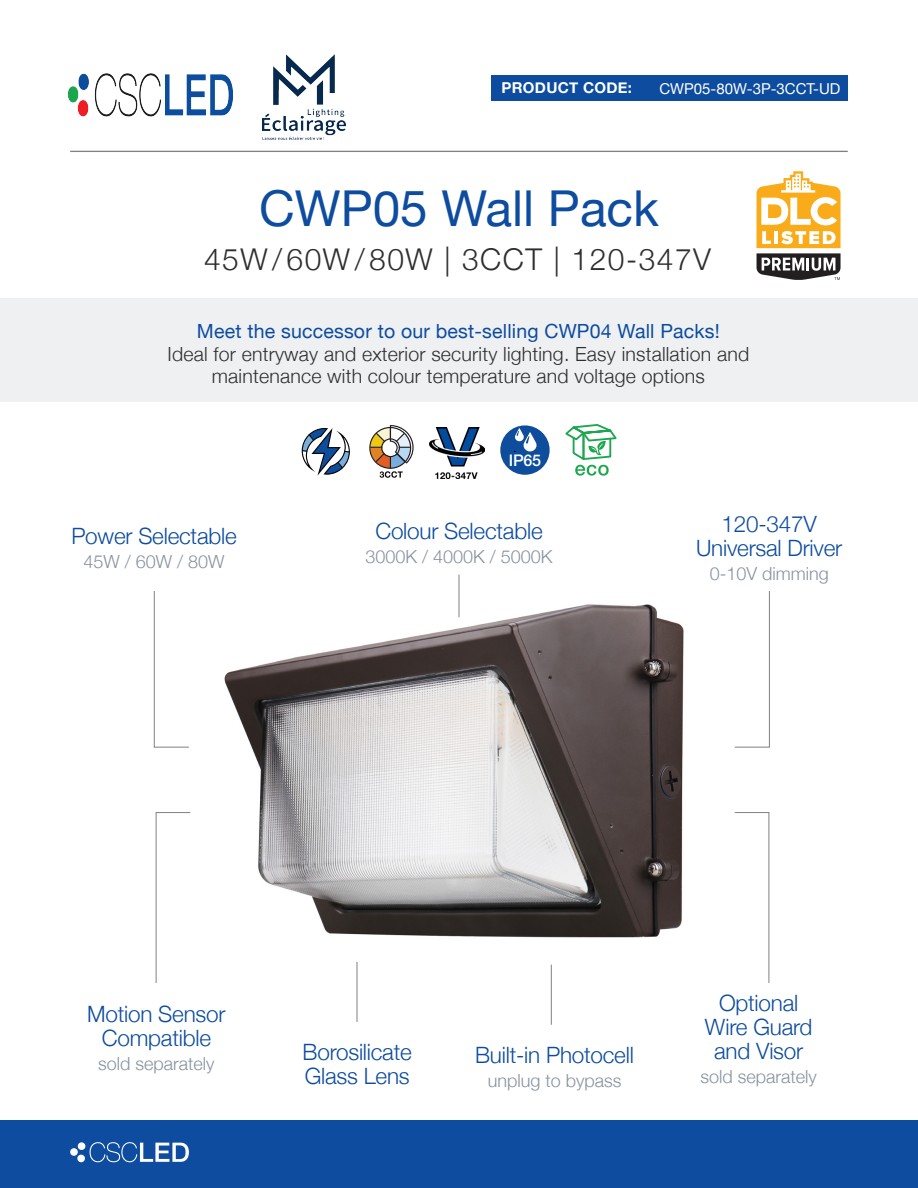
<style>
.page{position:relative;width:918px;height:1188px;background:#fff}
.page>*{position:absolute;margin:0;border:0;box-sizing:border-box;transform-origin:0 0}
.t1{font:49.5px "Helvetica Neue";color:#0d4c9f}
.t2{font:300 30px "Helvetica Neue";letter-spacing:.05em;color:#2e2f2e}
.t3{font:300 22.5px/24px "Helvetica Neue";letter-spacing:-.01em;color:#0d4c9f;text-align:center}
.t4{font:300 19.5px/22.5px "Helvetica Neue";letter-spacing:.01em;color:#2e2f2e;text-align:center}
.t5{font:300 18px "Helvetica Neue";color:#8891a0}
.t6{font:500 16.05px "Helvetica Neue";color:#fff}
.t7{font:15px "Helvetica Neue";color:#fff}
.t8{font:700 15px "Helvetica Neue";letter-spacing:.02em;color:#fff}
.s1{font-weight:400;color:#0d4c9f}
</style>
<div class="page">
<img style="left:224px;top:597px;width:460px;height:341px">
<div style="left:0;top:1120px;width:918px;height:68px;background:#0d4c9f"></div>
<svg style="left:90px;top:1142px;width:99px;height:20px"></svg>
<div style="left:78px;top:1142px;width:7px;height:8px;background:#fff;border-radius:4px"></div>
<div style="left:77px;top:1155px;width:8px;height:7px;background:#fff;border-radius:4px"></div>
<div style="left:70px;top:1148px;width:8px;height:8px;background:#fff;border-radius:4px"></div>
<img style="left:68px;top:73px;width:165px;height:44px">
<div style="left:491px;top:75px;width:357px;height:26px;background:#0d4c9f"></div>
<hr style="left:70px;top:151px;width:778px;height:1px;background:#818183">
<div style="left:0;top:298px;width:918px;height:104px;background:#eff0f2"></div>
<svg style="left:369px;top:425px;width:45px;height:53px"></svg>
<svg style="left:302px;top:428px;width:48px;height:48px"></svg>
<svg style="left:565px;top:424px;width:51px;height:52px"></svg>
<div style="left:500px;top:425px;width:50px;height:50px;background:#0d4d9c;border-radius:50%"></div>
<svg style="left:514px;top:428px;width:23px;height:24px"></svg>
<img style="left:430px;top:427px;width:54px;height:51px">
<svg style="left:154px;top:591px;width:35px;height:157px"></svg>
<hr style="left:459px;top:575px;width:1px;height:42px;background:#818183">
<svg style="left:156px;top:812px;width:35px;height:171px"></svg>
<svg style="left:734px;top:812px;width:35px;height:171px"></svg>
<svg style="left:734px;top:591px;width:36px;height:157px"></svg>
<hr style="left:357px;top:962px;width:1px;height:60px;background:#818183">
<hr style="left:551px;top:965px;width:1px;height:60px;background:#818183">
<svg style="left:757px;top:171px;width:84px;height:109px"></svg>
<img style="left:262px;top:55px;width:83px;height:85px">
<p class="t8" style="left:502px;top:76px;width:132px">PRODUCT CODE:</p>
<p class="t7" style="left:659px;top:77px;width:183px">CWP05-80W-3P-3CCT-UD</p>
<p class="t1" style="left:259px;top:172px;width:401px">CWP05 Wall Pack</p>
<p class="t2" style="left:204px;top:235px;width:508px">45W/60W/80W | 3CCT | 120-347V</p>
<p class="t4" style="left:168px;top:319px;width:583px"><span class="s1">Meet the successor to our best-selling CWP04 Wall Packs!<br></span>Ideal for entryway and exterior security lighting. Easy installation and maintenance with colour temperature and voltage options</p>
<p class="t3" style="left:71px;top:523px;width:167px">Power Selectable</p>
<p class="t5" style="left:84px;top:548px;width:143px">45W / 60W / 80W</p>
<p class="t6" style="left:509px;top:448px;width:34px">IP65</p>
<p class="t3" style="left:375px;top:518px;width:169px">Colour Selectable</p>
<p class="t5" style="left:365px;top:542px;width:189px">3000K / 4000K / 5000K</p>
<p class="t3" style="left:696px;top:510px;width:148px">120-347V<br>Universal Driver</p>
<p class="t5" style="left:710px;top:559px;width:121px">0-10V dimming</p>
<p class="t3" style="left:87px;top:1000px;width:140px">Motion Sensor<br>Compatible</p>
<p class="t5" style="left:98px;top:1049px;width:118px">sold separately</p>
<p class="t3" style="left:303px;top:1038px;width:111px;text-align:left">Borosilicate<br>Glass Lens</p>
<p class="t3" style="left:475px;top:1041px;width:160px">Built-in Photocell</p>
<p class="t5" style="left:488px;top:1066px;width:135px">unplug to bypass</p>
<p class="t3" style="left:705px;top:990px;width:109px">Optional<br>Wire Guard and Visor</p>
<p class="t5" style="left:701px;top:1063px;width:118px">sold separately</p>
</div>
